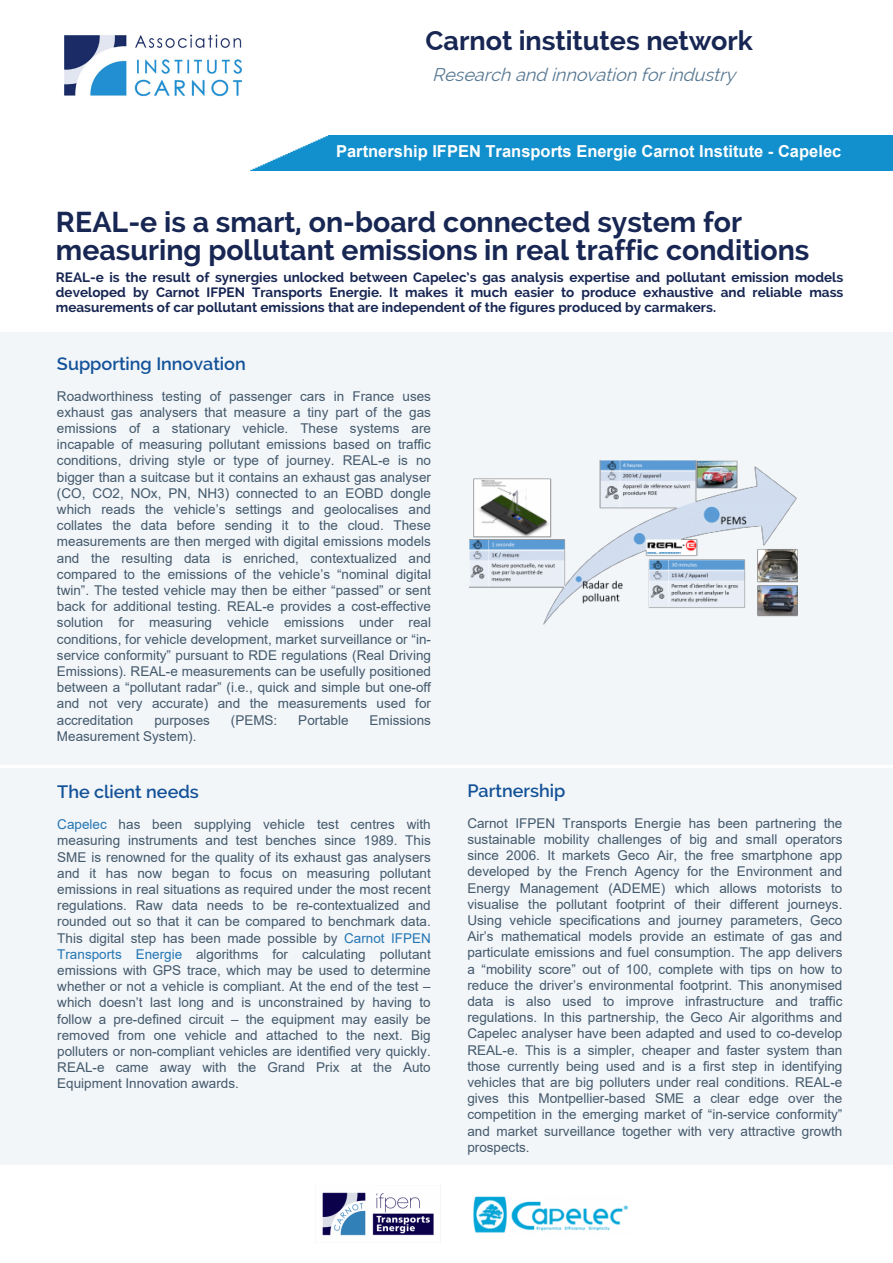
<style>
.page{position:relative;width:893px;height:1263px;background:#fff}
.page>*{position:absolute;margin:0;border:0;box-sizing:border-box;transform-origin:0 0}
.t1{font:700 28.5px/28.5px "Raleway";color:#172652}
.t2{font:700 27px "Raleway";color:#172652}
.t3{font:600 18px "Raleway";color:#135298}
.t4{font:italic 18px "Raleway";color:#587892}
.t5{font:700 16.5px "Arial";color:#fff}
.t6{font:13.5px/16.2px "Arial";color:#43596c;text-align:justify}
.t7{font:700 13.5px/15px "Raleway";color:#172652;text-align:justify}
.s1{color:#2476b3}
</style>
<div class="page">
<div style="left:0;top:333px;width:893px;height:432px;background:#f3f6f9"></div>
<div style="left:0;top:768px;width:893px;height:396px;background:#f3f6f9"></div>
<img style="left:64px;top:34px;width:178px;height:63px">
<div style="left:678px;top:135px;width:214px;height:36px;background:#1290cd"></div>
<img style="left:250px;top:135px;width:428px;height:36px">
<img style="left:470px;top:461px;width:328px;height:164px">
<img style="left:315px;top:1192px;width:126px;height:51px">
<img style="left:473px;top:1196px;width:155px;height:37px">
<h2 class="t2" style="left:425px;top:26px;width:329px">Carnot institutes network</h2>
<h3 class="t4" style="left:432px;top:64px;width:310px">Research and innovation forindustry</h3>
<p class="t5" style="left:336px;top:140px;width:507px">Partnership IFPEN Transports Energie Carnot Institute - Capelec</p>
<h1 class="t1" style="left:56px;top:207px;width:755px">REAL-e is a smart, on-board connected system for measuring pollutant emissions in real traffic conditions</h1>
<p class="t7" style="left:56px;top:270px;width:789px">REAL-e is the result of synergies unlocked between Capelec’s gas analysis expertise and pollutant emission models developed by Carnot IFPEN Transports Energie. It makes it much easier to produce exhaustive and reliable mass measurements of car pollutant emissions that are independent of the figures produced by carmakers.</p>
<h3 class="t3" style="left:57px;top:353px;width:190px">Supporting Innovation</h3>
<p class="t6" style="left:57px;top:388px;width:376px">Roadworthiness testing of passenger cars in France uses exhaust gas analysers that measure a tiny part of the gas emissions of a stationary vehicle. These systems are incapable of measuring pollutant emissions based on traffic conditions, driving style or type of journey. REAL-e is no bigger than a suitcase but it contains an exhaust gas analyser (CO, CO2, NOx, PN, NH3) connected to an EOBD dongle which reads the vehicle’s settings and geolocalises and collates the data before sending it to the cloud. These measurements are then merged with digital emissions models and the resulting data is enriched, contextualized and compared to the emissions of the vehicle’s “nominal digital twin”. The tested vehicle may then be either “passed” or sent back for additional testing. REAL-e provides a cost-effective solution for measuring vehicle emissions under real conditions, for vehicle development, market surveillance or “in&shy;service conformity” pursuant to RDE regulations (Real Driving Emissions). REAL-e measurements can be usefully positioned between a “pollutant radar” (i.e., quick and simple but one-off and not very accurate) and the measurements used for accreditation</p>
<p class="t6" style="left:154px;top:712px;width:57px">purposes</p>
<p class="t6" style="left:231px;top:712px;width:48px">(PEMS:</p>
<p class="t6" style="left:298px;top:712px;width:52px">Portable</p>
<p class="t6" style="left:370px;top:712px;width:63px">Emissions</p>
<p class="t6" style="left:57px;top:728px;width:141px">Measurement System).</p>
<h3 class="t3" style="left:57px;top:782px;width:143px">The client needs</h3>
<p class="t6" style="left:57px;top:816px;width:375px"><span class="s1">Capelec</span> has been supplying vehicle test centres with measuring instruments and test benches since 1989. This SME is renowned for the quality of its exhaust gas analysers and it has now began to focus on measuring pollutant emissions in real situations as required under the most recent regulations. Raw data needs to be re-contextualized and rounded out so that it can be compared to benchmark data.<br>This digital step has been made possible by <span class="s1">Carnot IFPEN Transports Energie</span> algorithms for calculating pollutant emissions with GPS trace, which may be used to determine whether or not a vehicle is compliant. At the end of the test – which doesn’t last long and is unconstrained by having to follow a pre-defined circuit – the equipment may easily be removed from one vehicle and attached to the next. Big polluters or non-compliant vehicles are identified very quickly.<br>REAL-e came away with the Grand Prix at the Auto Equipment Innovation awards.</p>
<h3 class="t3" style="left:467px;top:780px;width:100px">Partnership</h3>
<p class="t6" style="left:467px;top:815px;width:377px">Carnot IFPEN Transports Energie has been partnering the sustainable mobility challenges of big and small operators since 2006. It markets Geco Air, the free smartphone app developed by the French Agency for the Environment and Energy Management (ADEME) which allows motorists to visualise the pollutant footprint of their different journeys.<br>Using vehicle specifications and journey parameters, Geco Air’s mathematical models provide an estimate of gas and particulate emissions and fuel consumption. The app delivers a “mobility score” out of 100, complete with tips on how to reduce the driver’s environmental footprint. This anonymised data is also used to improve infrastructure and traffic regulations. In this partnership, the Geco Air algorithms and Capelec analyser have been adapted and used to co-develop REAL-e. This is a simpler, cheaper and faster system than those currently being used and is a first step in identifying vehicles that are big polluters under real conditions. REAL-e gives this Montpellier-based SME a clear edge over the competition in the emerging market of “in-service conformity” and market surveillance together with very attractive growth prospects.</p>
</div>
